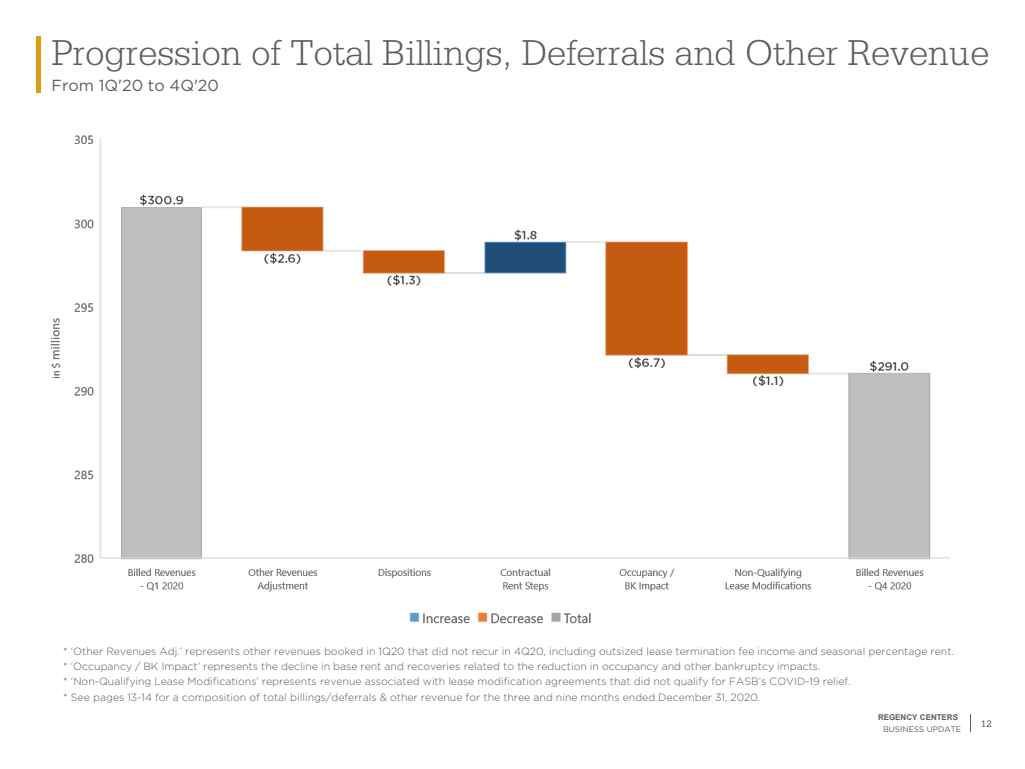
<style>
.page{position:relative;width:1025px;height:769px;background:#fff}
.page>*{position:absolute;margin:0;border:0;box-sizing:border-box;transform-origin:0 0}
.t1{font:300 38px "Serifa Std";color:#615d57}
.t2{font:16px "Gotham";color:#605d57}
.t3{font:300 10.5px "Gotham";color:#595959}
.t4{font:10px "Serifa Std";color:#615d57}
.t5{font:700 8px "Arial";color:#615d57}
.t6{font:8px "Gotham";color:#615d57}
</style>
<div class="page">
<svg style="left:970px;top:714px;width:1px;height:17px"></svg>
<div style="left:36px;top:36px;width:5px;height:57px;background:#de9b16"></div>
<img style="left:50px;top:135px;width:900px;height:489px">
<h1 class="t1" style="left:52px;top:31px;width:939px">Progression of Total Billings, Deferrals and Other Revenue</h1>
<h1 class="t2" style="left:52px;top:75px;width:169px">From 1Q'20 to 4Q'20</h1>
<p class="t3" style="left:63px;top:644px;width:892px">* ‘Other Revenues Adj.’ represents other revenues booked in 1Q20 that did not recur in 4Q20, including outsized lease termination fee income and seasonal percentage rent.</p>
<p class="t3" style="left:63px;top:659px;width:758px">* ‘Occupancy / BK Impact’ represents the decline in base rent and recoveries related to the reduction in occupancy and other bankruptcy impacts.</p>
<p class="t3" style="left:63px;top:674px;width:789px">* ‘Non-Qualifying Lease Modifications’ represents revenue associated with lease modification agreements that did not qualify for FASB’s COVID-19 relief.</p>
<p class="t3" style="left:63px;top:690px;width:698px">* See pages 13-14 for a composition of total billings/deferrals &amp; other revenue for the three and nine months ended December 31, 2020.</p>
<p class="t5" style="left:878px;top:711px;width:82px">REGENCY CENTERS</p>
<p class="t6" style="left:883px;top:723px;width:80px">BUSINESS UPDATE</p>
<p class="t4" style="left:981px;top:717px;width:13px">12</p>
</div>
